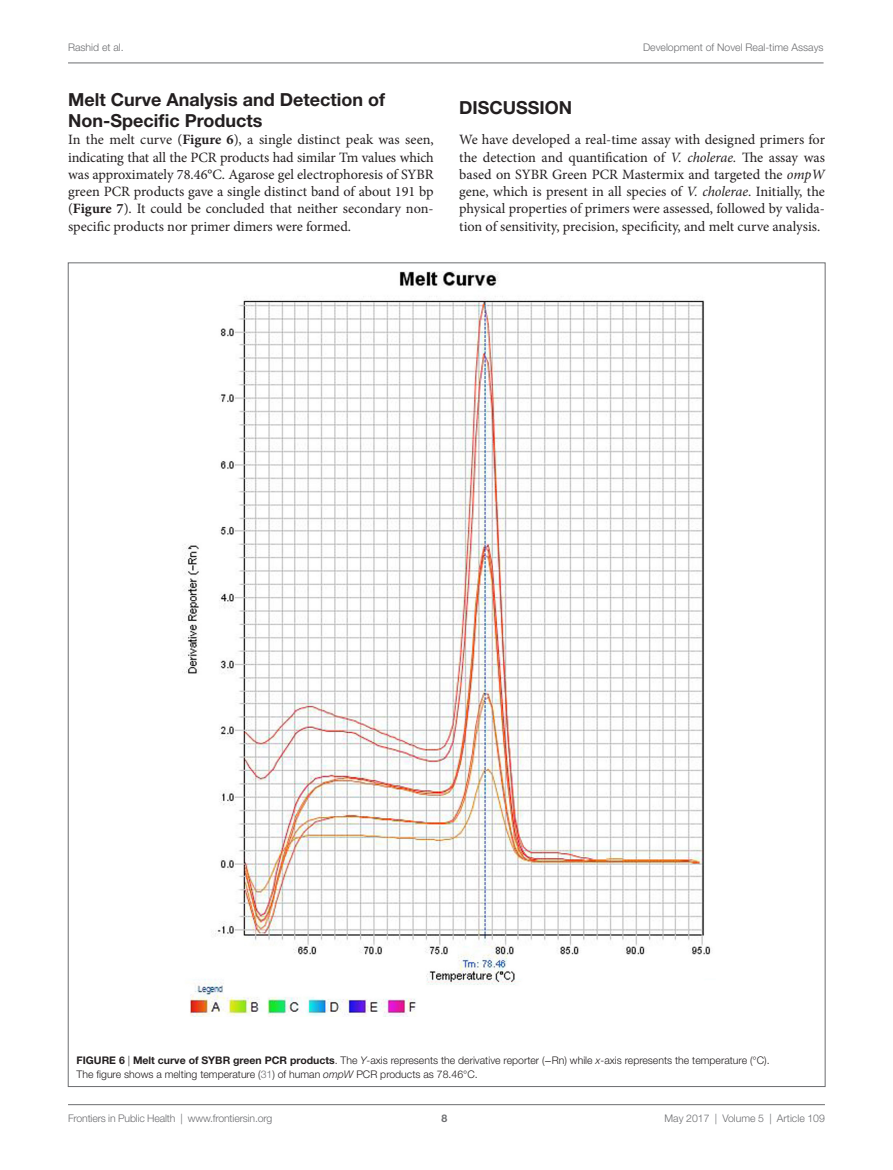
<style>
.page{position:relative;width:893px;height:1170px;background:#fff}
.page>*{position:absolute;margin:0;border:0;box-sizing:border-box;transform-origin:0 0}
.t1{font:700 18px/21px "Helvetica Neue LT Std";color:#231f20}
.t2{font:14.25px/17.2px "Minion Pro";color:#231f20;text-align:justify}
.t3{font:300 10.5px/14.2px "Helvetica Neue LT Std";color:#231f20}
.t4{font:300 10.5px "Helvetica Neue LT Std";color:#6c6d70}
.t5{font:700 10.5px "Helvetica Neue LT Std";color:#6c6d70}
.s1{font-weight:700}
.s2{font-style:italic}
.s3{font-family:"STIX General";font-weight:400}
.s4{color:#6c6d70}
</style>
<div class="page">
<hr style="left:68px;top:63px;width:756px;height:1px;background:#6c6d70">
<hr style="left:68px;top:1104px;width:757px;height:1px;background:#6c6d70">
<img style="left:182px;top:271px;width:529px;height:745px">
<p class="t4" style="left:68px;top:41px;width:57px">Rashid et al.</p>
<p class="t4" style="left:643px;top:41px;width:182px">Development of Novel Real-time Assays</p>
<p class="t1" style="left:68px;top:89px;width:318px">Melt Curve Analysis and Detection of<br>Non-Specific Products</p>
<p class="t2" style="left:68px;top:131px;width:367px">In the melt curve (<span class="s1">Figure 6</span>), a single distinct peak was seen, indicating that all the PCR products had similar Tm values which was approximately 78.46°C. Agarose gel electrophoresis of SYBR green PCR products gave a single distinct band of about 191 bp (<span class="s1">Figure 7</span>). It could be concluded that neither secondary non&shy;specific products nor primer dimers were formed.</p>
<p class="t1" style="left:459px;top:97px;width:112px">DISCUSSION</p>
<p class="t2" style="left:459px;top:131px;width:367px">We have developed a real-time assay with designed primers for the detection and quantification of <span class="s2">V. cholerae.</span> The assay was based on SYBR Green PCR Mastermix and targeted the <span class="s2">ompW </span>gene, which is present in all species of <span class="s2">V. cholerae</span>. Initially, the physical properties of primers were assessed, followed by valida&shy;tion of sensitivity, precision, specificity, and melt curve analysis.</p>
<p class="t3" style="left:77px;top:1052px;width:694px"><span class="s1">Figure 6</span> | <span class="s1">Melt curve of SYBR green PCR products</span>. The <span class="s2">Y</span>-axis represents the derivative reporter (<span class="s3">−</span>Rn) while <span class="s2">x</span>-axis represents the temperature (°C).<br>The figure shows a melting temperature (<span class="s4">31</span>) of human <span class="s2">ompW</span> PCR products as 78.46°C.</p>
<p class="t4" style="left:68px;top:1111px;width:206px">Frontiers in Public Health | www.frontiersin.org</p>
<p class="t4" style="left:664px;top:1111px;width:162px">May 2017 | Volume 5 | Article 109</p>
<p class="t5" style="left:441px;top:1111px;width:7px">8</p>
</div>
